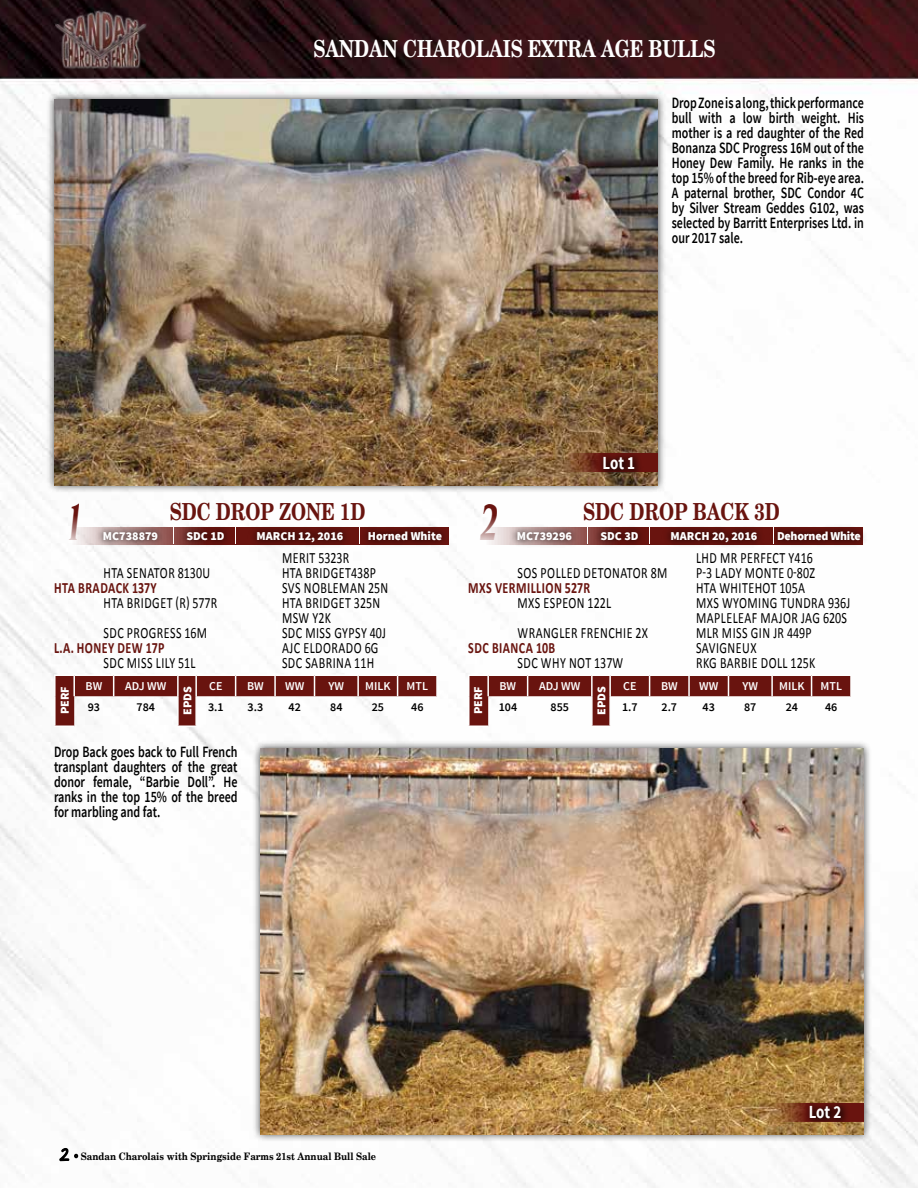
<style>
.page{position:relative;width:918px;height:1188px;background:#fff}
.page>*{position:absolute;margin:0;border:0;box-sizing:border-box;transform-origin:0 0}
.t1{font:italic 700 56.1px "Neuvarese";color:#69140f;scale:.59 1}
.t2{font:700 23.55px "New Century Schlbk";color:#fff;scale:.76 1}
.t3{font:700 23.55px "New Century Schlbk";color:#69140f;scale:.76 1}
.t4{font:700 18.45px "Source Sans Pro";letter-spacing:-.005em;color:#fff;scale:.81 1}
.t5{font:600 15.75px/15px "Source Sans Pro";color:#000;text-align:justify;scale:.76 1}
.t6{font:15.75px/15px "Calibri";letter-spacing:.04em;color:#000;scale:.76 1}
.t7{font:700 15.75px "Calibri";letter-spacing:.04em;color:#69140f;scale:.76 1}
.t8{font:15.75px "Calibri";letter-spacing:.015em;color:#000;scale:.76 1}
.t9{font:900 12px "Source Sans Pro";color:#fff}
.t10{font:600 12px "Source Sans Pro";color:#fff}
.t11{font:600 12px "Source Sans Pro";color:#000}
.t12{font:900 12px "Source Sans Pro";letter-spacing:-.02em;color:#fff}
.t13{font:700 10.2px "New Century Schlbk";color:#000;scale:.88 1}
.s1{font-family:"Always In My Heart";font-weight:400;font-size:22.2px}
.s2{font-family:"Gill Sans";font-weight:400;font-size:12px}
</style>
<div class="page">
<img style="left:0;top:0;width:918px;height:1188px">
<svg style="left:58px;top:1147px;width:21px;height:15px"></svg>
<img style="left:54px;top:11px;width:94px;height:59px">
<hr style="left:54px;top:674px;width:20px;height:2px;background:#fff">
<hr style="left:54px;top:676px;width:2px;height:20px;background:#fff">
<hr style="left:54px;top:696px;width:2px;height:29px;background:#fff">
<hr style="left:54px;top:725px;width:20px;height:2px;background:#fff">
<hr style="left:177px;top:725px;width:20px;height:2px;background:#fff">
<hr style="left:398px;top:674px;width:40px;height:2px;background:#fff">
<svg style="left:55px;top:674px;width:382px;height:52px"></svg>
<hr style="left:436px;top:676px;width:2px;height:20px;background:#fff">
<hr style="left:468px;top:674px;width:20px;height:2px;background:#fff">
<hr style="left:468px;top:676px;width:2px;height:20px;background:#fff">
<hr style="left:468px;top:696px;width:2px;height:29px;background:#fff">
<hr style="left:468px;top:725px;width:20px;height:2px;background:#fff">
<hr style="left:591px;top:725px;width:20px;height:2px;background:#fff">
<hr style="left:812px;top:674px;width:40px;height:2px;background:#fff">
<svg style="left:469px;top:674px;width:382px;height:52px"></svg>
<hr style="left:850px;top:676px;width:2px;height:20px;background:#fff">
<svg style="left:72px;top:527px;width:24px;height:18px"></svg>
<svg style="left:96px;top:524px;width:353px;height:26px"></svg>
<svg style="left:173px;top:528px;width:1px;height:16px"></svg>
<svg style="left:359px;top:528px;width:1px;height:16px"></svg>
<svg style="left:235px;top:528px;width:1px;height:16px"></svg>
<svg style="left:486px;top:527px;width:24px;height:18px"></svg>
<svg style="left:510px;top:524px;width:358px;height:26px"></svg>
<svg style="left:587px;top:528px;width:1px;height:16px"></svg>
<svg style="left:773px;top:528px;width:1px;height:16px"></svg>
<svg style="left:649px;top:528px;width:1px;height:16px"></svg>
<div style="left:46px;top:91px;width:620px;height:402px;background:#000;opacity:.75"></div>
<img style="left:54px;top:99px;width:604px;height:386px">
<div style="left:252px;top:740px;width:620px;height:402px;background:#000;opacity:.75"></div>
<img style="left:260px;top:748px;width:604px;height:386px">
<svg style="left:553px;top:454px;width:105px;height:18px"></svg>
<div style="left:597px;top:451px;width:46px;height:27px;background:#000;opacity:.75"></div>
<svg style="left:759px;top:1103px;width:105px;height:18px"></svg>
<div style="left:803px;top:1100px;width:47px;height:27px;background:#000;opacity:.75"></div>
<p class="t2" style="left:314px;top:33px;width:530px">SANDAN CHAROLAIS EXTRA AGE BULLS</p>
<p class="t5" style="left:672px;top:96px;width:254px">Drop Zone is a long, thick performance bull with a low birth weight. His mother is a red daughter of the Red Bonanza SDC Progress 16M out of the Honey Dew Family. He ranks in the top 15% of the breed for Rib-eye area.<br>A paternal brother, SDC Condor 4C by Silver Stream Geddes G102, was selected by Barritt Enterprises Ltd. in our 2017 sale.</p>
<p class="t4" style="left:603px;top:451px;width:42px">Lot 1</p>
<p class="t3" style="left:583px;top:496px;width:260px">SDC DROP BACK 3D</p>
<p class="t6" style="left:696px;top:551px;width:155px">LHD MR PERFECT Y416</p>
<p class="t6" style="left:518px;top:566px;width:199px">SOS POLLED DETONATOR 8M</p>
<p class="t6" style="left:696px;top:566px;width:158px">P-3 LADY MONTE 0-80Z</p>
<p class="t7" style="left:468px;top:578px;width:162px">MXS VERMILLION 527R</p>
<p class="t6" style="left:696px;top:581px;width:145px">HTA WHITEHOT 105A</p>
<p class="t6" style="left:518px;top:596px;width:125px">MXS ESPEON 122L</p>
<p class="t6" style="left:696px;top:596px;width:205px">MXS WYOMING TUNDRA 936J<br>MAPLELEAF MAJOR JAG 620S</p>
<p class="t6" style="left:518px;top:626px;width:173px">WRANGLER FRENCHIE 2X</p>
<p class="t6" style="left:696px;top:626px;width:154px">MLR MISS GIN JR 449P</p>
<p class="t7" style="left:468px;top:638px;width:116px">SDC BIANCA 10B</p>
<p class="t6" style="left:696px;top:641px;width:81px">SAVIGNEUX</p>
<p class="t6" style="left:518px;top:656px;width:141px">SDC WHY NOT 137W</p>
<p class="t6" style="left:696px;top:656px;width:158px">RKG BARBIE DOLL 125K</p>
<p class="t10" style="left:500px;top:679px;width:18px">BW</p>
<p class="t10" style="left:539px;top:679px;width:43px">ADJ WW</p>
<p class="t9" style="left:594px;top:715px;width:30px;rotate:-90deg">EPDS</p>
<p class="t3" style="left:170px;top:496px;width:259px">SDC DROP ZONE 1D</p>
<p class="t6" style="left:282px;top:551px;width:90px">MERIT 5323R</p>
<p class="t8" style="left:104px;top:563px;width:142px">HTA SENATOR 8130U</p>
<p class="t6" style="left:282px;top:566px;width:125px">HTA BRIDGET438P</p>
<p class="t7" style="left:54px;top:578px;width:136px">HTA BRADACK 137Y</p>
<p class="t6" style="left:282px;top:581px;width:141px">SVS NOBLEMAN 25N</p>
<p class="t6" style="left:104px;top:596px;width:151px">HTA BRIDGET (R) 577R</p>
<p class="t6" style="left:282px;top:596px;width:131px">HTA BRIDGET 325N<br>MSW Y2K</p>
<p class="t6" style="left:104px;top:626px;width:138px">SDC PROGRESS 16M</p>
<p class="t6" style="left:282px;top:626px;width:138px">SDC MISS GYPSY 40J</p>
<p class="t7" style="left:54px;top:638px;width:147px">L.A. HONEY DEW 17P</p>
<p class="t6" style="left:282px;top:641px;width:129px">AJC ELDORADO 6G</p>
<p class="t6" style="left:104px;top:656px;width:123px">SDC MISS LILY 51L</p>
<p class="t6" style="left:282px;top:656px;width:123px">SDC SABRINA 11H</p>
<p class="t10" style="left:86px;top:679px;width:18px">BW</p>
<p class="t10" style="left:125px;top:679px;width:43px">ADJ WW</p>
<p class="t9" style="left:180px;top:715px;width:30px;rotate:-90deg">EPDS</p>
<h1 class="t1" style="left:67px;top:490px;width:23px">1</h1>
<h1 class="t1" style="left:479px;top:490px;width:32px">2</h1>
<p class="t9" style="left:103px;top:529px;width:57px">MC738879</p>
<p class="t9" style="left:186px;top:529px;width:40px">SDC 1D</p>
<p class="t9" style="left:257px;top:529px;width:88px">MARCH 12, 2016</p>
<p class="t9" style="left:368px;top:529px;width:76px">Horned White</p>
<p class="t9" style="left:517px;top:529px;width:57px">MC739296</p>
<p class="t9" style="left:600px;top:529px;width:40px">SDC 3D</p>
<p class="t9" style="left:671px;top:529px;width:88px">MARCH 20, 2016</p>
<p class="t12" style="left:777px;top:529px;width:85px">Dehorned White</p>
<p class="t10" style="left:209px;top:679px;width:15px">CE</p>
<p class="t10" style="left:247px;top:679px;width:18px">BW</p>
<p class="t10" style="left:285px;top:679px;width:21px">WW</p>
<p class="t10" style="left:329px;top:679px;width:17px">YW</p>
<p class="t10" style="left:365px;top:679px;width:27px">MILK</p>
<p class="t10" style="left:407px;top:679px;width:23px">MTL</p>
<p class="t10" style="left:623px;top:679px;width:15px">CE</p>
<p class="t10" style="left:661px;top:679px;width:18px">BW</p>
<p class="t10" style="left:699px;top:679px;width:21px">WW</p>
<p class="t10" style="left:743px;top:679px;width:17px">YW</p>
<p class="t10" style="left:779px;top:679px;width:27px">MILK</p>
<p class="t10" style="left:821px;top:679px;width:23px">MTL</p>
<p class="t9" style="left:57px;top:714px;width:30px;rotate:-90deg">PERF</p>
<p class="t9" style="left:470px;top:714px;width:30px;rotate:-90deg">PERF</p>
<p class="t11" style="left:88px;top:700px;width:14px">93</p>
<p class="t11" style="left:137px;top:700px;width:20px">784</p>
<p class="t11" style="left:208px;top:700px;width:17px">3.1</p>
<p class="t11" style="left:248px;top:700px;width:17px">3.3</p>
<p class="t11" style="left:289px;top:700px;width:14px">42</p>
<p class="t11" style="left:330px;top:700px;width:14px">84</p>
<p class="t11" style="left:372px;top:700px;width:14px">25</p>
<p class="t11" style="left:411px;top:700px;width:14px">46</p>
<p class="t11" style="left:499px;top:700px;width:20px">104</p>
<p class="t11" style="left:551px;top:700px;width:20px">855</p>
<p class="t11" style="left:622px;top:700px;width:17px">1.7</p>
<p class="t11" style="left:662px;top:700px;width:17px">2.7</p>
<p class="t11" style="left:703px;top:700px;width:14px">43</p>
<p class="t11" style="left:744px;top:700px;width:14px">87</p>
<p class="t11" style="left:786px;top:700px;width:14px">24</p>
<p class="t11" style="left:825px;top:700px;width:14px">46</p>
<p class="t5" style="left:54px;top:745px;width:243px">Drop Back goes back to Full French transplant daughters of the great donor female, “Barbie Doll”. He ranks in the top 15% of the breed for marbling and fat.</p>
<p class="t13" style="left:54px;top:1150px;width:368px"><span class="s1">2</span> <span class="s2">•</span> Sandan Charolais with Springside Farms 21st Annual Bull Sale</p>
<p class="t4" style="left:809px;top:1100px;width:42px">Lot 2</p>
</div>
